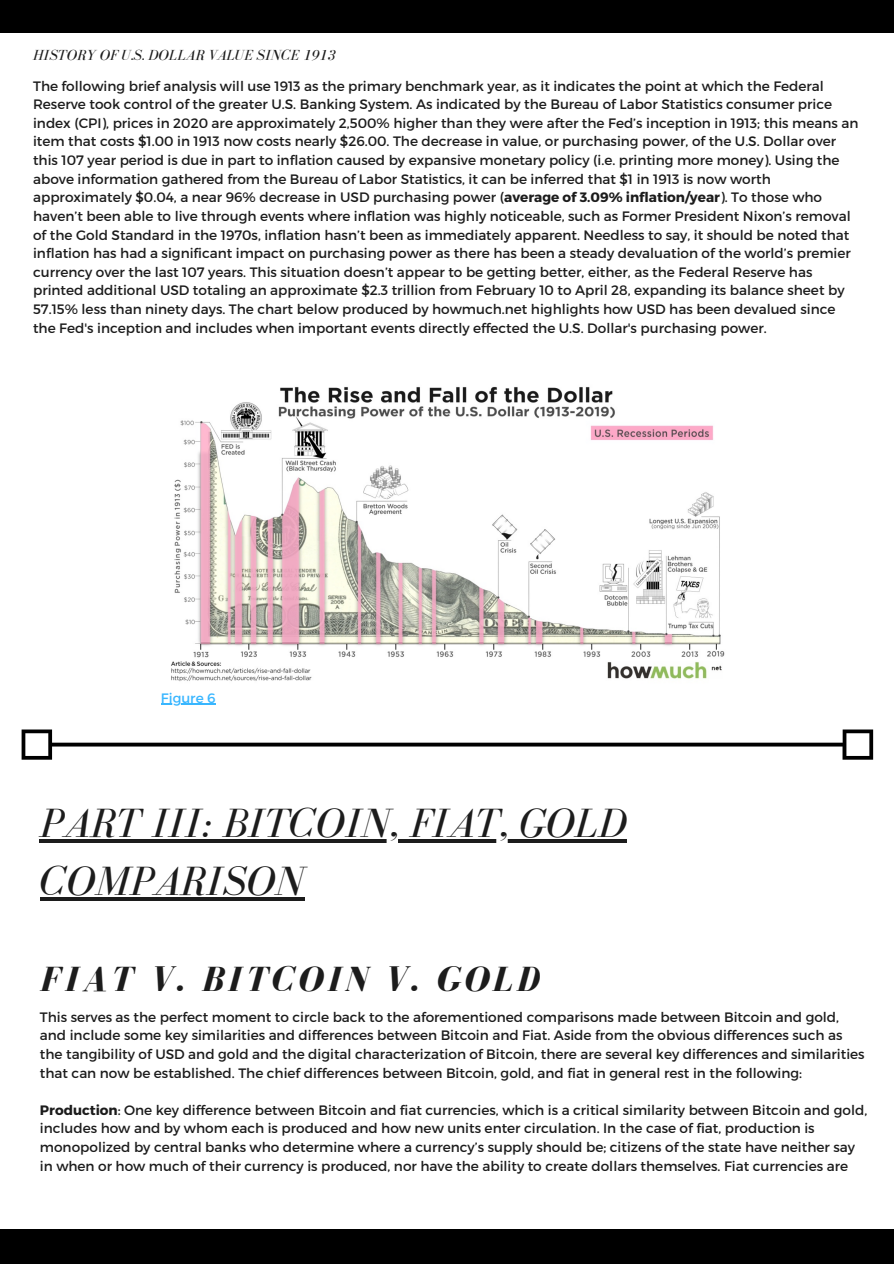
<style>
.page{position:relative;width:894px;height:1264px;background:#fff}
.page>*{position:absolute;margin:0;border:0;box-sizing:border-box;transform-origin:0 0}
.t1{font:italic 42px/58.1px "Bodoni FLF";color:#1c1c1c}
.t2{font:italic 700 36px "Bodoni FLF";letter-spacing:.1em;color:#1c1c1c}
.t3{font:italic 15px "Bodoni FLF";color:#1c1c1c}
.t4{font:13.65px/18.6px "Montserrat";color:#1c1c1c}
.t5{font:13.65px "Montserrat";color:#38b6ff}
.s1{font-weight:700}
</style>
<div class="page">
<img style="left:171px;top:386px;width:554px;height:295px">
<div style="left:0;top:0;width:893px;height:32px;background:#000"></div>
<div style="left:0;top:1229px;width:893px;height:34px;background:#000"></div>
<hr style="left:40px;top:839px;width:586px;height:3px;background:#1c1c1c">
<svg style="left:40px;top:897px;width:264px;height:3px"></svg>
<hr style="left:161px;top:703px;width:54px;height:1px;background:#38b6ff">
<svg style="left:22px;top:729px;width:850px;height:30px"></svg>
<p class="t3" style="left:33px;top:47px;width:304px">HISTORY OF U.S. DOLLAR VALUE SINCE 1913</p>
<p class="t4" style="left:33px;top:76px;width:826px">The following brief analysis will use 1913 as the primary benchmark year, as it indicates the point at which the Federal Reserve took control of the greater U.S. Banking System. As indicated by the Bureau of Labor Statistics consumer price index (CPI), prices in 2020 are approximately 2,500% higher than they were after the Fed’s inception in 1913; this means an item that costs $1.00 in 1913 now costs nearly $26.00. The decrease in value, or purchasing power, of the U.S. Dollar over this 107 year period is due in part to inflation caused by expansive monetary policy (i.e. printing more money). Using the above information gathered from the Bureau of Labor Statistics, it can be inferred that $1 in 1913 is now worth approximately $0.04, a near 96% decrease in USD purchasing power (<span class="s1">average of 3.09% inflation/year</span>). To those who haven’t been able to live through events where inflation was highly noticeable, such as Former President Nixon’s removal of the Gold Standard in the 1970s, inflation hasn’t been as immediately apparent. Needless to say, it should be noted that inflation has had a significant impact on purchasing power as there has been a steady devaluation of the world’s premier currency over the last 107 years. This situation doesn’t appear to be getting better, either, as the Federal Reserve has printed additional USD totaling an approximate $2.3 trillion from February 10 to April 28, expanding its balance sheet by 57.15% less than ninety days. The chart below produced by howmuch.net highlights how USD has been devalued since the Fed's inception and includes when important events directly effected the U.S. Dollar's purchasing power.</p>
<p class="t5" style="left:161px;top:688px;width:56px">Figure 6</p>
<p class="t1" style="left:40px;top:793px;width:588px">PART III: BITCOIN, FIAT, GOLD<br>COMPARISON</p>
<p class="t2" style="left:40px;top:960px;width:500px">FIAT V. BITCOIN V. GOLD</p>
<p class="t4" style="left:40px;top:1006px;width:826px">This serves as the perfect moment to circle back to the aforementioned comparisons made between Bitcoin and gold, and include some key similarities and differences between Bitcoin and Fiat. Aside from the obvious differences such as the tangibility of USD and gold and the digital characterization of Bitcoin, there are several key differences and similarities that can now be established. The chief differences between Bitcoin, gold, and fiat in general rest in the following:</p>
<p class="t4" style="left:40px;top:1099px;width:828px"><span class="s1">Production</span>: One key difference between Bitcoin and fiat currencies, which is a critical similarity between Bitcoin and gold, includes how and by whom each is produced and how new units enter circulation. In the case of fiat, production is monopolized by central banks who determine where a currency’s supply should be; citizens of the state have neither say in when or how much of their currency is produced, nor have the ability to create dollars themselves. Fiat currencies are</p>
</div>
